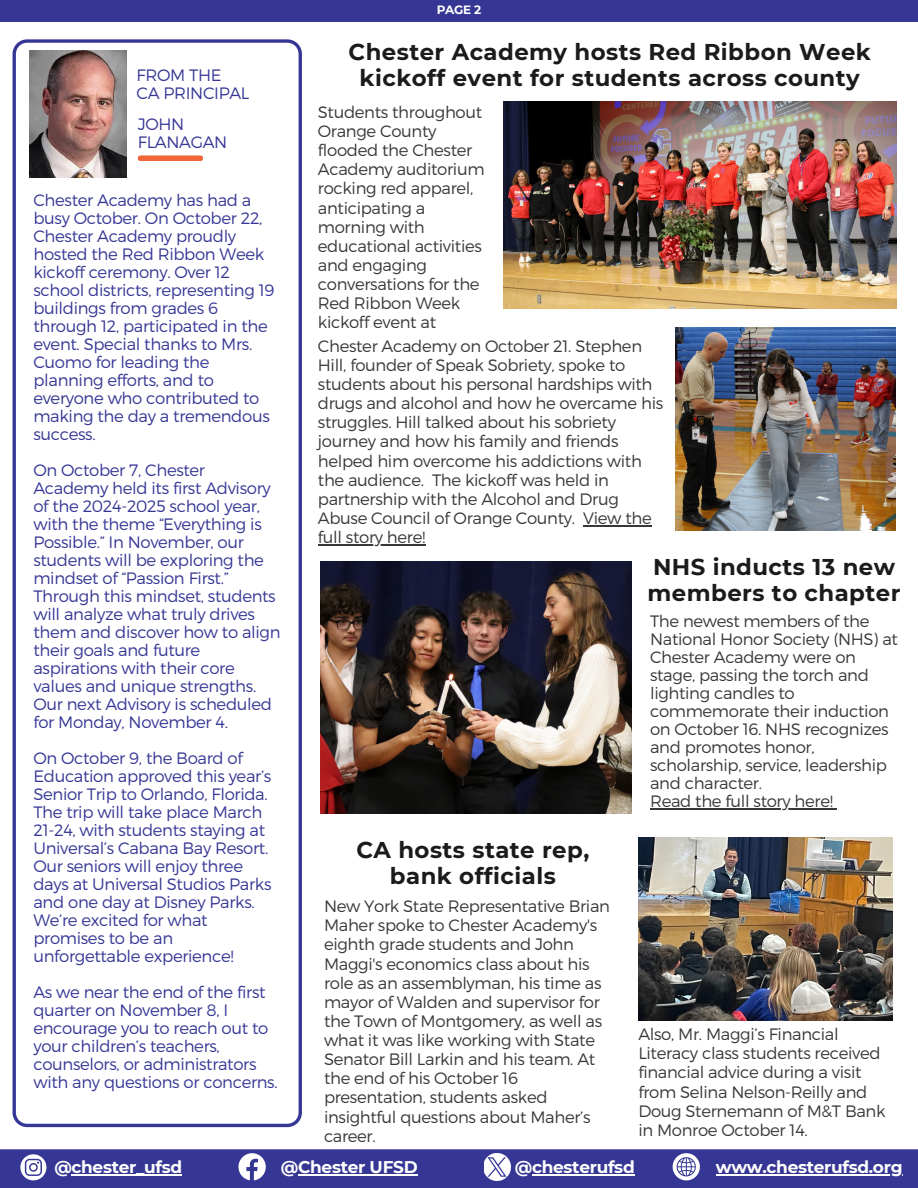
<style>
.page{position:relative;width:918px;height:1188px;background:#fff}
.page>*{position:absolute;margin:0;border:0;box-sizing:border-box;transform-origin:0 0}
.t1{font:700 22.8px/25.8px "Montserrat";letter-spacing:.02em;color:#1d1a1b;text-align:center}
.t2{font:700 16.95px "Montserrat";letter-spacing:-.02em;color:#fff}
.t3{font:300 16.5px/19.2px "Montserrat";letter-spacing:-.02em;color:#393838}
.t4{font:300 16.5px/18px "Montserrat";letter-spacing:-.02em;color:#363795}
.t5{font:700 12px "Montserrat";color:#fff}
</style>
<div class="page">
<svg style="left:0;top:1149px;width:918px;height:39px;background:#42439b"></svg>
<img style="left:484px;top:1154px;width:27px;height:27px">
<hr style="left:72px;top:1174px;width:110px;height:1px;background:#fff">
<div style="left:0;top:0;width:918px;height:21px;background:#363795"></div>
<svg style="left:13px;top:39px;width:289px;height:1088px"></svg>
<svg style="left:138px;top:155px;width:65px;height:6px"></svg>
<img style="left:30px;top:50px;width:96px;height:128px">
<img style="left:676px;top:327px;width:219px;height:204px">
<img style="left:504px;top:102px;width:392px;height:207px">
<img style="left:638px;top:837px;width:255px;height:183px">
<img style="left:320px;top:561px;width:312px;height:252px">
<hr style="left:716px;top:1174px;width:186px;height:1px;background:#fff">
<hr style="left:298px;top:1174px;width:119px;height:1px;background:#fff">
<hr style="left:532px;top:1174px;width:102px;height:1px;background:#fff">
<hr style="left:650px;top:808px;width:183px;height:2px;background:#393838">
<hr style="left:583px;top:525px;width:68px;height:1px;background:#393838">
<hr style="left:318px;top:544px;width:107px;height:1px;background:#393838">
<p class="t4" style="left:137px;top:65px;width:114px">FROM THE<br>CA PRINCIPAL</p>
<p class="t4" style="left:138px;top:115px;width:91px">JOHN<br>FLANAGAN</p>
<h1 class="t4" style="left:33px;top:190px;width:243px">Chester Academy has had a busy October. On October 22,<br>Chester Academy proudly hosted the Red Ribbon Week kickoff ceremony. Over 12 school districts, representing 19 buildings from grades 6 through 12, participated in the event. Special thanks to Mrs.<br>Cuomo for leading the planning efforts, and to everyone who contributed to making the day a tremendous success.</h1>
<h4 class="t4" style="left:33px;top:460px;width:249px">On October 7, Chester<br>Academy held its first Advisory of the 2024-2025 school year, with the theme “Everything is<br>Possible.” In November, our students will be exploring the mindset of “Passion First.”<br>Through this mindset, students will analyze what truly drives them and discover how to align their goals and future aspirations with their core values and unique strengths.<br>Our next Advisory is scheduled for Monday, November 4.</h4>
<p class="t4" style="left:33px;top:748px;width:240px">On October 9, the Board of<br>Education approved this year’s<br>Senior Trip to Orlando, Florida.<br>The trip will take place March<br>21-24, with students staying at<br>Universal’s Cabana Bay Resort.<br>Our seniors will enjoy three days at Universal Studios Parks and one day at Disney Parks.<br>We’re excited for what promises to be an unforgettable experience!</p>
<h4 class="t4" style="left:33px;top:982px;width:246px">As we near the end of the first quarter on November 8, I encourage you to reach out to your children’s teachers, counselors, or administrators with any questions or concerns.</h4>
<h2 class="t5" style="left:437px;top:2px;width:46px">PAGE 2</h2>
<p class="t1" style="left:349px;top:39px;width:524px">Chester Academy hosts Red Ribbon Week kickoff event for students across county</p>
<h1 class="t3" style="left:318px;top:102px;width:168px">Students throughout<br>Orange County flooded the Chester<br>Academy auditorium rocking red apparel, anticipating a morning with educational activities and engaging conversations for the<br>Red Ribbon Week kickoff event at</h1>
<p class="t3" style="left:318px;top:336px;width:347px">Chester Academy on October 21. Stephen Hill, founder of Speak Sobriety, spoke to students about his personal hardships with drugs and alcohol and how he overcame his struggles. Hill talked about his sobriety journey and how his family and friends helped him overcome his addictions with the audience. The kickoff was held in partnership with the Alcohol and Drug Abuse Council of Orange County. View the</p>
<h3 class="t3" style="left:318px;top:527px;width:109px">full story here!</h3>
<h3 class="t1" style="left:648px;top:554px;width:254px;text-align:left">NHS inducts 13 new members to chapter</h3>
<p class="t1" style="left:356px;top:837px;width:234px">CA hosts state rep, bank officials</p>
<h4 class="t3" style="left:324px;top:896px;width:288px">New York State Representative Brian<br>Maher spoke to Chester Academy's eighth grade students and John<br>Maggi's economics class about his role as an assemblyman, his time as mayor of Walden and supervisor for the Town of Montgomery, as well as what it was like working with State<br>Senator Bill Larkin and his team. At the end of his October 16 presentation, students asked insightful questions about Maher’s career.</h4>
<h3 class="t3" style="left:650px;top:612px;width:249px;line-height:18px">The newest members of the<br>National Honor Society (NHS) at<br>Chester Academy were on stage, passing the torch and lighting candles to commemorate their induction on October 16. NHS recognizes and promotes honor, scholarship, service, leadership and character.</h3>
<p class="t3" style="left:650px;top:791px;width:184px">Read the full story here!</p>
<p class="t3" style="left:638px;top:1024px;width:249px">Also, Mr. Maggi’s Financial<br>Literacy class students received financial advice during a visit from Selina Nelson-Reilly and<br>Doug Sternemann of M&amp;T Bank in Monroe October 14.</p>
<p class="t2" style="left:54px;top:1156px;width:129px">@chester_ufsd</p>
<h1 class="t2" style="left:281px;top:1156px;width:138px">@Chester UFSD</h1>
<h4 class="t2" style="left:515px;top:1156px;width:121px">@chesterufsd</h4>
<h4 class="t2" style="left:716px;top:1157px;width:188px">www.chesterufsd.org</h4>
</div>
